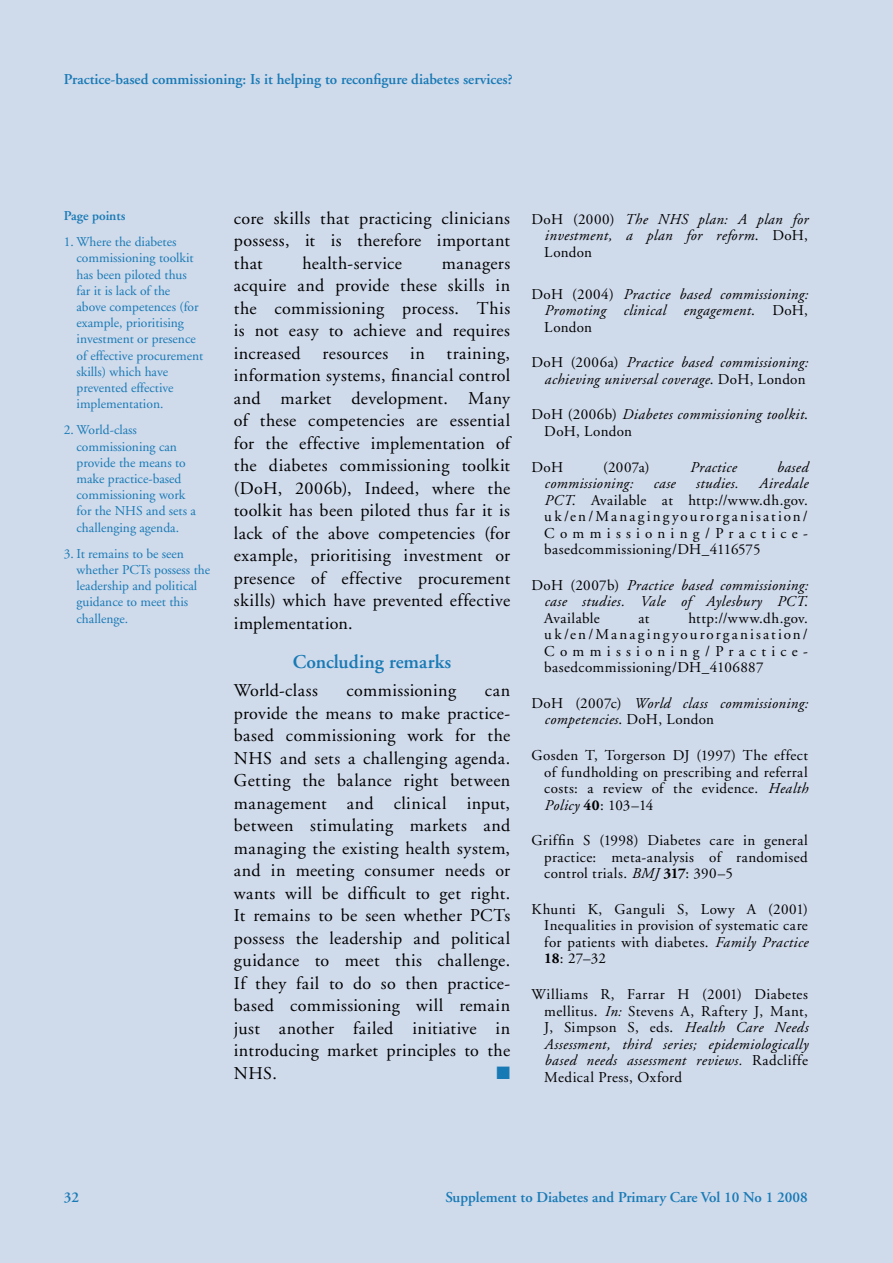
<style>
.page{position:relative;width:893px;height:1263px;background:#cfdaeb}
.page>*{position:absolute;margin:0;border:0;box-sizing:border-box;transform-origin:0 0}
.t1{font:600 19.5px "Adobe Garamond";letter-spacing:.005em;color:#187ab5}
.t2{font:18px/22.5px "Adobe Garamond";letter-spacing:.02em;color:#000;text-align:justify}
.t3{font:18px "Zapf Dingbats ITC";color:#187ab5}
.t4{font:15px/16.5px "Adobe Garamond";letter-spacing:.03em;color:#000;text-align:justify}
.t5{font:italic 15px/16.5px "Adobe Garamond";letter-spacing:.025em;color:#000;text-align:justify}
.t6{font:600 15px "Adobe Garamond";color:#187ab5}
.t7{font:13.5px/16.2px "Adobe Garamond";color:#187ab5}
.t8{font:600 13.5px "Adobe Garamond";color:#187ab5}
.s1{font-style:normal}
.s2{font-style:italic}
.s3{font-weight:700}
</style>
<div class="page">
<p class="t6" style="left:64px;top:71px;width:450px">Practice-based commissioning: Is it helping to reconfigure diabetes services?</p>
<p class="t8" style="left:64px;top:208px;width:63px">Page points</p>
<p class="t7" style="left:77px;top:234px;width:128px;text-indent:-13px">1. Where the diabetes commissioning toolkit has been piloted thus far it is lack of the<br>above competences (for example, prioritising investment or presence of effective procurement skills) which have prevented effective implementation.</p>
<p class="t7" style="left:77px;top:422px;width:121px;text-indent:-13px">2. World-class commissioning can provide the means to make practice-based commissioning work for the NHS and sets a challenging agenda.</p>
<p class="t7" style="left:77px;top:546px;width:135px;text-indent:-13px">3. It remains to be seen whether PCTs possess the leadership and political guidance to meet this challenge.</p>
<p class="t2" style="left:234px;top:207px;width:278px">core skills that practicing clinicians possess, it is therefore important that</p>
<p class="t2" style="left:302px;top:252px;width:101px">health-service</p>
<p class="t2" style="left:234px;top:252px;width:278px;text-indent:208px">managers acquire and provide these skills in the commissioning process. This is not easy to achieve and requires increased resources in training, information systems, financial control and market development. Many of these competencies are essential for the effective implementation of the diabetes commissioning toolkit (DoH, 2006b), Indeed, where the toolkit has been piloted thus far it is lack of the above competencies (for example, prioritising investment or presence of effective procurement skills) which have prevented effective implementation.</p>
<p class="t1" style="left:293px;top:651px;width:160px">Concluding remarks</p>
<p class="t2" style="left:234px;top:680px;width:85px">World-class</p>
<p class="t2" style="left:346px;top:680px;width:111px">commissioning</p>
<p class="t2" style="left:234px;top:680px;width:278px;text-indent:251px">can provide the means to make practice&shy;based commissioning work for the NHS and sets a challenging agenda.<br>Getting the balance right between management and clinical input, between stimulating markets and managing the existing health system, and in meeting consumer needs or wants will be difficult to get right.<br>It remains to be seen whether PCTs possess the leadership and political guidance to meet this challenge.<br>If they fail to do so then practice&shy;based commissioning will remain just another failed initiative in introducing market principles to the NHS.</p>
<p class="t3" style="left:497px;top:1064px;width:15px">■</p>
<p class="t5" style="left:544px;top:211px;width:265px;text-indent:-13px"><span class="s1">DoH (2000)</span> The NHS plan: A plan for investment, a plan for reform<span class="s1">. DoH, London</span></p>
<p class="t5" style="left:544px;top:286px;width:265px;text-indent:-13px"><span class="s1">DoH (2004)</span> Practice based commissioning:<br>Promoting clinical engagement<span class="s1">. DoH, London</span></p>
<p class="t5" style="left:532px;top:355px;width:278px;text-align:right"><span class="s1">DoH (2006a)</span> Practice based commissioning: achieving universal coverage<span class="s1">. DoH, London</span></p>
<p class="t5" style="left:544px;top:407px;width:265px;text-indent:-13px"><span class="s1">DoH (2006b)</span> Diabetes commissioning toolkit<span class="s1">.<br>DoH, London</span></p>
<p class="t4" style="left:531px;top:459px;width:33px">DoH</p>
<p class="t4" style="left:603px;top:459px;width:48px">(2007a)</p>
<p class="t5" style="left:690px;top:459px;width:48px">Practice</p>
<p class="t5" style="left:776px;top:459px;width:33px">based</p>
<p class="t5" style="left:544px;top:476px;width:90px">commissioning:</p>
<p class="t5" style="left:653px;top:476px;width:24px">case</p>
<p class="t5" style="left:695px;top:476px;width:44px">studies.</p>
<p class="t4" style="left:544px;top:475px;width:265px;text-indent:214px"><span class="s2">Airedale PCT</span>. Available at http://www.dh.gov. uk/en/Managingyourorganisation/ Commissioning/Practice&shy;basedcommissioning/DH_4116575</p>
<p class="t5" style="left:544px;top:577px;width:265px;text-indent:-13px"><span class="s1">DoH (2007b)</span> Practice based commissioning: case studies. Vale of Aylesbury PCT<span class="s1">.<br>Available</span></p>
<p class="t4" style="left:544px;top:610px;width:265px;text-indent:144px">http://www.dh.gov. uk/en/Managingyourorganisation/ Commissioning/Practice&shy;basedcommissioning/DH_4106887</p>
<p class="t5" style="left:544px;top:695px;width:265px;text-indent:-13px"><span class="s1">DoH (2007c)</span> World class commissioning: competencies<span class="s1">. DoH, London</span></p>
<p class="t4" style="left:544px;top:747px;width:265px;text-indent:-13px">Gosden T, Torgerson DJ (1997) The effect of fundholding on prescribing and referral costs: a review of the evidence. <span class="s2">Health Policy</span> <span class="s3">40</span>: 103–14</p>
<p class="t4" style="left:544px;top:833px;width:265px;text-indent:-13px">Griffin S (1998) Diabetes care in general practice: meta-analysis of randomised control trials. <span class="s2">BMJ</span> <span class="s3">317</span>: 390–5</p>
<p class="t4" style="left:544px;top:901px;width:265px;text-indent:-13px">Khunti K, Ganguli S, Lowy A (2001)<br>Inequalities in provision of systematic care for patients with diabetes. <span class="s2">Family Practice </span><span class="s3">18</span>: 27–32</p>
<p class="t4" style="left:544px;top:986px;width:265px;text-indent:-13px">Williams R, Farrar H (2001) Diabetes mellitus. <span class="s2">In:</span> Stevens A, Raftery J, Mant, J, Simpson S, eds. <span class="s2">Health Care Needs Assessment, third series; epidemiologically based needs assessment reviews.</span> Radcliffe Medical Press, Oxford</p>
<p class="t4" style="left:639px;top:610px;width:12px">at</p>
<p class="t6" style="left:64px;top:1189px;width:17px">32</p>
<p class="t6" style="left:445px;top:1189px;width:364px">Supplement to Diabetes and Primary Care Vol 10 No 1 2008</p>
</div>
